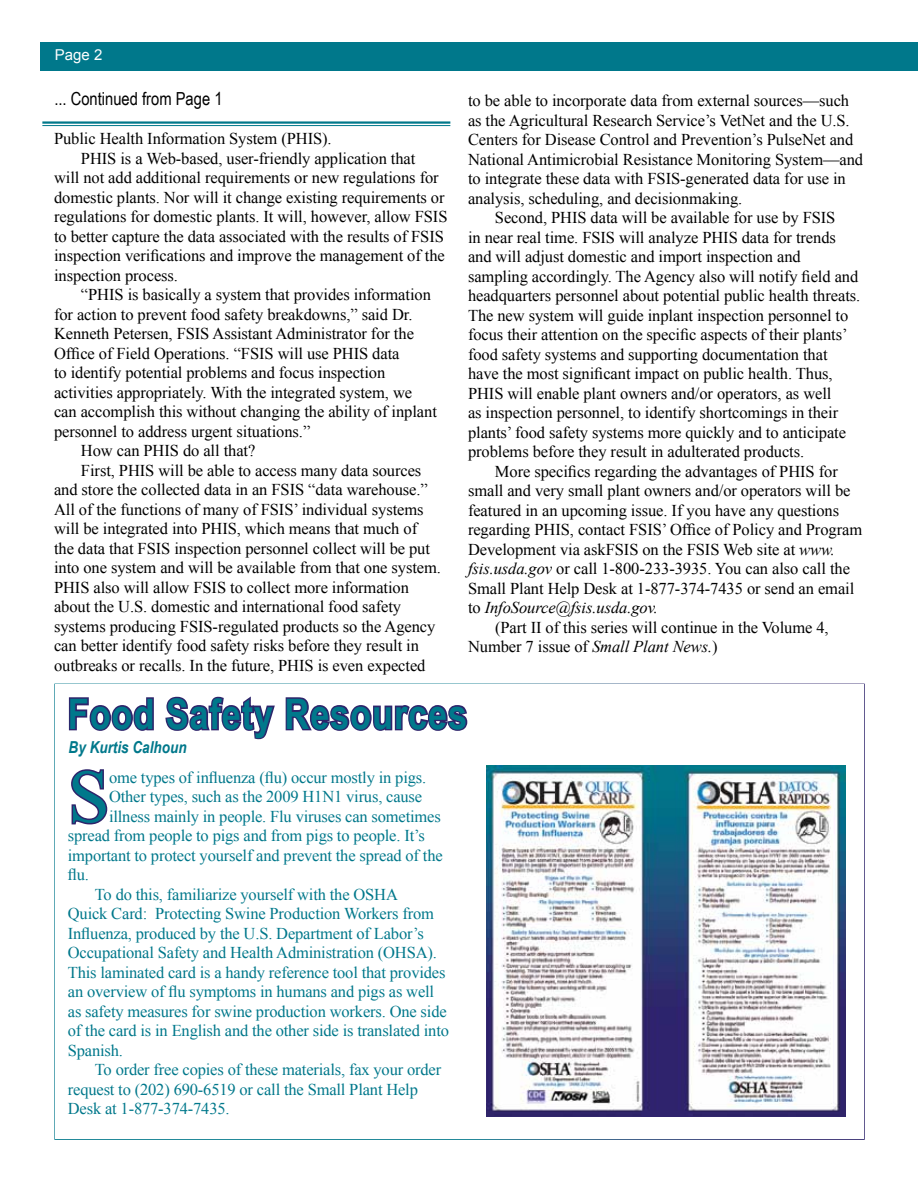
<style>
.page{position:relative;width:918px;height:1188px;background:#fff}
.page>*{position:absolute;margin:0;border:0;box-sizing:border-box;transform-origin:0 0}
.t1{font:75.45px "Times New Roman";color:#00788b}
.t2{font:700 42px "Arial Narrow";letter-spacing:.02em;color:#00788b}
.t3{font:18px "Arial Narrow";color:#000}
.t4{font:16.5px "Times New Roman";letter-spacing:-.005em;color:#000}
.t5{font:16.5px "Times New Roman";letter-spacing:-.01em;color:#00788b}
.t6{font:italic 16.5px "Times New Roman";letter-spacing:-.005em;color:#000}
.t7{font:italic 700 16.5px "Arial Narrow";color:#00788b}
.t8{font:15px "Arial";color:#fff}
.s1{font-style:italic}
.s2{font-style:normal}
</style>
<div class="page">
<div style="left:40px;top:42px;width:878px;height:28px;background:#00788b"></div>
<div style="left:54px;top:684px;width:811px;height:456px;background:#fff;border:2px solid #fff"></div>
<svg style="left:71px;top:769px;width:37px;height:56px"></svg>
<svg style="left:68px;top:697px;width:86px;height:34px"></svg>
<svg style="left:165px;top:696px;width:110px;height:44px"></svg>
<svg style="left:285px;top:697px;width:183px;height:34px"></svg>
<hr style="left:42px;top:121px;width:408px;height:3px;background:#00788b">
<hr style="left:42px;top:125px;width:408px;height:1px;background:#00788b">
<img style="left:486px;top:765px;width:360px;height:352px">
<p class="t8" style="left:55px;top:45px;width:49px">Page 2</p>
<p class="t3" style="left:54px;top:85px;width:170px">... Continued from Page 1</p>
<p class="t4" style="left:54px;top:128px;width:279px">Public Health Information System (PHIS).</p>
<p class="t4" style="left:81px;top:147px;width:336px">PHIS is a Web-based, user-friendly application that</p>
<p class="t4" style="left:54px;top:167px;width:386px">will not add additional requirements or new regulations for</p>
<p class="t4" style="left:54px;top:186px;width:392px">domestic plants. Nor will it change existing requirements or</p>
<p class="t4" style="left:54px;top:206px;width:395px">regulations for domestic plants. It will, however, allow FSIS</p>
<p class="t4" style="left:54px;top:225px;width:391px">to better capture the data associated with the results of FSIS</p>
<p class="t4" style="left:54px;top:245px;width:392px">inspection verifications and improve the management of the</p>
<p class="t4" style="left:54px;top:264px;width:126px">inspection process.</p>
<p class="t4" style="left:81px;top:284px;width:351px">“PHIS is basically a system that provides information</p>
<p class="t4" style="left:54px;top:303px;width:360px">for action to prevent food safety breakdowns,” said Dr.</p>
<p class="t4" style="left:54px;top:323px;width:361px">Kenneth Petersen, FSIS Assistant Administrator for the</p>
<p class="t4" style="left:54px;top:342px;width:347px">Office of Field Operations. “FSIS will use PHIS data</p>
<p class="t4" style="left:54px;top:362px;width:333px">to identify potential problems and focus inspection</p>
<p class="t4" style="left:54px;top:381px;width:360px">activities appropriately. With the integrated system, we</p>
<p class="t4" style="left:54px;top:401px;width:384px">can accomplish this without changing the ability of inplant</p>
<p class="t4" style="left:54px;top:420px;width:258px">personnel to address urgent situations.”</p>
<p class="t4" style="left:81px;top:440px;width:176px">How can PHIS do all that?</p>
<p class="t4" style="left:81px;top:459px;width:342px">First, PHIS will be able to access many data sources</p>
<p class="t4" style="left:54px;top:479px;width:375px">and store the collected data in an FSIS “data warehouse.”</p>
<p class="t4" style="left:54px;top:498px;width:371px">All of the functions of many of FSIS’ individual systems</p>
<p class="t4" style="left:54px;top:518px;width:365px">will be integrated into PHIS, which means that much of</p>
<p class="t4" style="left:54px;top:537px;width:378px">the data that FSIS inspection personnel collect will be put</p>
<p class="t4" style="left:54px;top:557px;width:389px">into one system and will be available from that one system.</p>
<p class="t4" style="left:54px;top:576px;width:357px">PHIS also will allow FSIS to collect more information</p>
<p class="t4" style="left:54px;top:596px;width:349px">about the U.S. domestic and international food safety</p>
<p class="t4" style="left:54px;top:615px;width:383px">systems producing FSIS-regulated products so the Agency</p>
<p class="t4" style="left:54px;top:635px;width:367px">can better identify food safety risks before they result in</p>
<p class="t4" style="left:54px;top:654px;width:373px">outbreaks or recalls. In the future, PHIS is even expected</p>
<p class="t4" style="left:468px;top:89px;width:383px">to be able to incorporate data from external sources—such</p>
<p class="t4" style="left:468px;top:109px;width:383px">as the Agricultural Research Service’s VetNet and the U.S.</p>
<p class="t4" style="left:468px;top:128px;width:387px">Centers for Disease Control and Prevention’s PulseNet and</p>
<p class="t4" style="left:468px;top:148px;width:397px">National Antimicrobial Resistance Monitoring System—and</p>
<p class="t4" style="left:468px;top:167px;width:379px">to integrate these data with FSIS-generated data for use in</p>
<p class="t4" style="left:468px;top:187px;width:276px">analysis, scheduling, and decisionmaking.</p>
<p class="t4" style="left:495px;top:206px;width:342px">Second, PHIS data will be available for use by FSIS</p>
<p class="t4" style="left:468px;top:226px;width:369px">in near real time. FSIS will analyze PHIS data for trends</p>
<p class="t4" style="left:468px;top:245px;width:334px">and will adjust domestic and import inspection and</p>
<p class="t4" style="left:468px;top:265px;width:392px">sampling accordingly. The Agency also will notify field and</p>
<p class="t4" style="left:468px;top:284px;width:394px">headquarters personnel about potential public health threats.</p>
<p class="t4" style="left:468px;top:304px;width:382px">The new system will guide inplant inspection personnel to</p>
<p class="t4" style="left:468px;top:323px;width:381px">focus their attention on the specific aspects of their plants’</p>
<p class="t4" style="left:468px;top:343px;width:361px">food safety systems and supporting documentation that</p>
<p class="t4" style="left:468px;top:362px;width:366px">have the most significant impact on public health. Thus,</p>
<p class="t4" style="left:468px;top:382px;width:365px">PHIS will enable plant owners and/or operators, as well</p>
<p class="t4" style="left:468px;top:401px;width:372px">as inspection personnel, to identify shortcomings in their</p>
<p class="t4" style="left:468px;top:421px;width:380px">plants’ food safety systems more quickly and to anticipate</p>
<p class="t4" style="left:468px;top:440px;width:338px">problems before they result in adulterated products.</p>
<p class="t4" style="left:495px;top:460px;width:344px">More specifics regarding the advantages of PHIS for</p>
<p class="t4" style="left:468px;top:479px;width:384px">small and very small plant owners and/or operators will be</p>
<p class="t4" style="left:468px;top:499px;width:373px">featured in an upcoming issue. If you have any questions</p>
<p class="t4" style="left:468px;top:518px;width:396px">regarding PHIS, contact FSIS’ Office of Policy and Program</p>
<p class="t4" style="left:468px;top:538px;width:368px">Development via askFSIS on the FSIS Web site at <span class="s1">www.</span></p>
<p class="t4" style="left:468px;top:557px;width:384px"><span class="s1">fsis.usda.gov</span> or call 1-800-233-3935. You can also call the</p>
<p class="t4" style="left:468px;top:577px;width:388px">Small Plant Help Desk at 1-877-374-7435 or send an email</p>
<p class="t6" style="left:468px;top:596px;width:191px"><span class="s2">to</span> InfoSource@fsis.usda.gov.</p>
<p class="t4" style="left:495px;top:616px;width:335px">(Part II of this series will continue in the Volume 4,</p>
<p class="t4" style="left:468px;top:635px;width:251px">Number 7 issue of <span class="s1">Small Plant News.</span>)</p>
<h2 class="t2" style="left:68px;top:682px;width:401px">Food Safety Resources</h2>
<p class="t7" style="left:69px;top:735px;width:120px">By Kurtis Calhoun</p>
<h1 class="t1" style="left:68px;top:746px;width:43px">S</h1>
<p class="t5" style="left:109px;top:766px;width:319px">ome types of influenza (flu) occur mostly in pigs.</p>
<p class="t5" style="left:109px;top:786px;width:315px">Other types, such as the 2009 H1N1 virus, cause</p>
<p class="t5" style="left:109px;top:805px;width:333px">illness mainly in people. Flu viruses can sometimes</p>
<p class="t5" style="left:68px;top:825px;width:359px">spread from people to pigs and from pigs to people. It’s</p>
<p class="t5" style="left:68px;top:844px;width:376px">important to protect yourself and prevent the spread of the</p>
<p class="t5" style="left:68px;top:864px;width:23px">flu.</p>
<p class="t5" style="left:95px;top:883px;width:305px">To do this, familiarize yourself with the OSHA</p>
<p class="t5" style="left:68px;top:903px;width:368px">Quick Card: Protecting Swine Production Workers from</p>
<p class="t5" style="left:68px;top:922px;width:358px">Influenza, produced by the U.S. Department of Labor’s</p>
<p class="t5" style="left:68px;top:942px;width:371px">Occupational Safety and Health Administration (OHSA).</p>
<p class="t5" style="left:68px;top:961px;width:379px">This laminated card is a handy reference tool that provides</p>
<p class="t5" style="left:68px;top:981px;width:368px">an overview of flu symptoms in humans and pigs as well</p>
<p class="t5" style="left:68px;top:1000px;width:380px">as safety measures for swine production workers. One side</p>
<p class="t5" style="left:68px;top:1020px;width:383px">of the card is in English and the other side is translated into</p>
<p class="t5" style="left:68px;top:1039px;width:57px">Spanish.</p>
<p class="t5" style="left:95px;top:1059px;width:348px">To order free copies of these materials, fax your order</p>
<p class="t5" style="left:68px;top:1078px;width:352px">request to (202) 690-6519 or call the Small Plant Help</p>
<p class="t5" style="left:68px;top:1098px;width:163px">Desk at 1-877-374-7435.</p>
</div>
